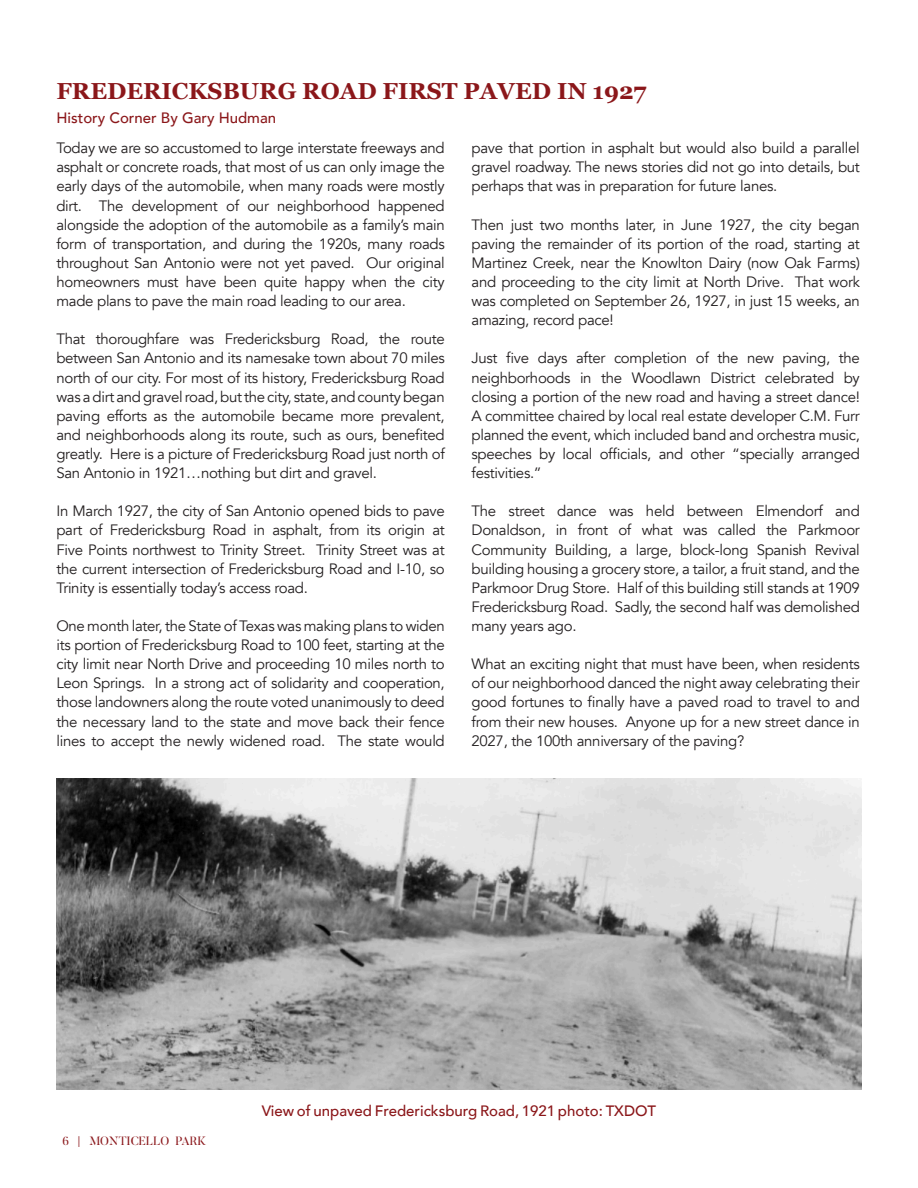
<style>
.page{position:relative;width:918px;height:1188px;background:#fff}
.page>*{position:absolute;margin:0;border:0;box-sizing:border-box;transform-origin:0 0}
.t1{font:700 23.1px "Georgia";color:#8b171a}
.t2{font:15px/19px "Avenir";letter-spacing:-.02em;color:#231f20;text-align:justify}
.t3{font:500 15px "Avenir";color:#8b171a}
.t4{font:12px "Butler";color:#8b181c}
</style>
<div class="page">
<img style="left:56px;top:779px;width:806px;height:311px">
<h1 class="t1" style="left:56px;top:73px;width:591px">FREDERICKSBURG ROAD FIRST PAVED IN 1927</h1>
<p class="t2" style="left:56px;top:139px;width:390px">Today we are so accustomed to large interstate freeways and asphalt or concrete roads, that most of us can only image the early days of the automobile, when many roads were mostly dirt. The development of our neighborhood happened alongside the adoption of the automobile as a family’s main form of transportation, and during the 1920s, many roads throughout San Antonio were not yet paved. Our original homeowners must have been quite happy when the city made plans to pave the main road leading to our area.</p>
<p class="t2" style="left:56px;top:330px;width:390px">That thoroughfare was Fredericksburg Road, the route between San Antonio and its namesake town about 70 miles north of our city. For most of its history, Fredericksburg Road was a dirt and gravel road, but the city, state, and county began paving efforts as the automobile became more prevalent, and neighborhoods along its route, such as ours, benefited greatly. Here is a picture of Fredericksburg Road just north of San Antonio in 1921…nothing but dirt and gravel.</p>
<p class="t2" style="left:56px;top:502px;width:390px">In March 1927, the city of San Antonio opened bids to pave part of Fredericksburg Road in asphalt, from its origin at Five Points northwest to Trinity Street. Trinity Street was at the current intersection of Fredericksburg Road and I-10, so Trinity is essentially today’s access road.</p>
<p class="t2" style="left:56px;top:617px;width:390px">One month later, the State of Texas was making plans to widen its portion of Fredericksburg Road to 100 feet, starting at the city limit near North Drive and proceeding 10 miles north to Leon Springs. In a strong act of solidarity and cooperation, those landowners along the route voted unanimously to deed the necessary land to the state and move back their fence lines to accept the newly widened road. The state would</p>
<p class="t3" style="left:56px;top:105px;width:221px">History Corner By Gary Hudman</p>
<p class="t2" style="left:472px;top:139px;width:390px">pave that portion in asphalt but would also build a parallel gravel roadway. The news stories did not go into details, but perhaps that was in preparation for future lanes.</p>
<p class="t2" style="left:472px;top:215px;width:390px">Then just two months later, in June 1927, the city began paving the remainder of its portion of the road, starting at Martinez Creek, near the Knowlton Dairy (now Oak Farms) and proceeding to the city limit at North Drive. That work was completed on September 26, 1927, in just 15 weeks, an amazing, record pace!</p>
<p class="t2" style="left:472px;top:349px;width:390px">Just five days after completion of the new paving, the neighborhoods in the Woodlawn District celebrated by closing a portion of the new road and having a street dance!<br>A committee chaired by local real estate developer C.M. Furr planned the event, which included band and orchestra music, speeches by local officials, and other “specially arranged festivities.”</p>
<p class="t2" style="left:472px;top:502px;width:390px">The street dance was held between Elmendorf and Donaldson, in front of what was called the Parkmoor Community Building, a large, block-long Spanish Revival building housing a grocery store, a tailor, a fruit stand, and the Parkmoor Drug Store. Half of this building still stands at 1909<br>Fredericksburg Road. Sadly, the second half was demolished many years ago.</p>
<p class="t2" style="left:472px;top:655px;width:390px">What an exciting night that must have been, when residents of our neighborhood danced the night away celebrating their good fortunes to finally have a paved road to travel to and from their new houses. Anyone up for a new street dance in 2027, the 100th anniversary of the paving?</p>
<p class="t4" style="left:62px;top:1133px;width:145px">6 | MONTICELLO PARK</p>
<p class="t3" style="left:262px;top:1098px;width:396px">View of unpaved Fredericksburg Road, 1921 photo: TXDOT</p>
</div>
